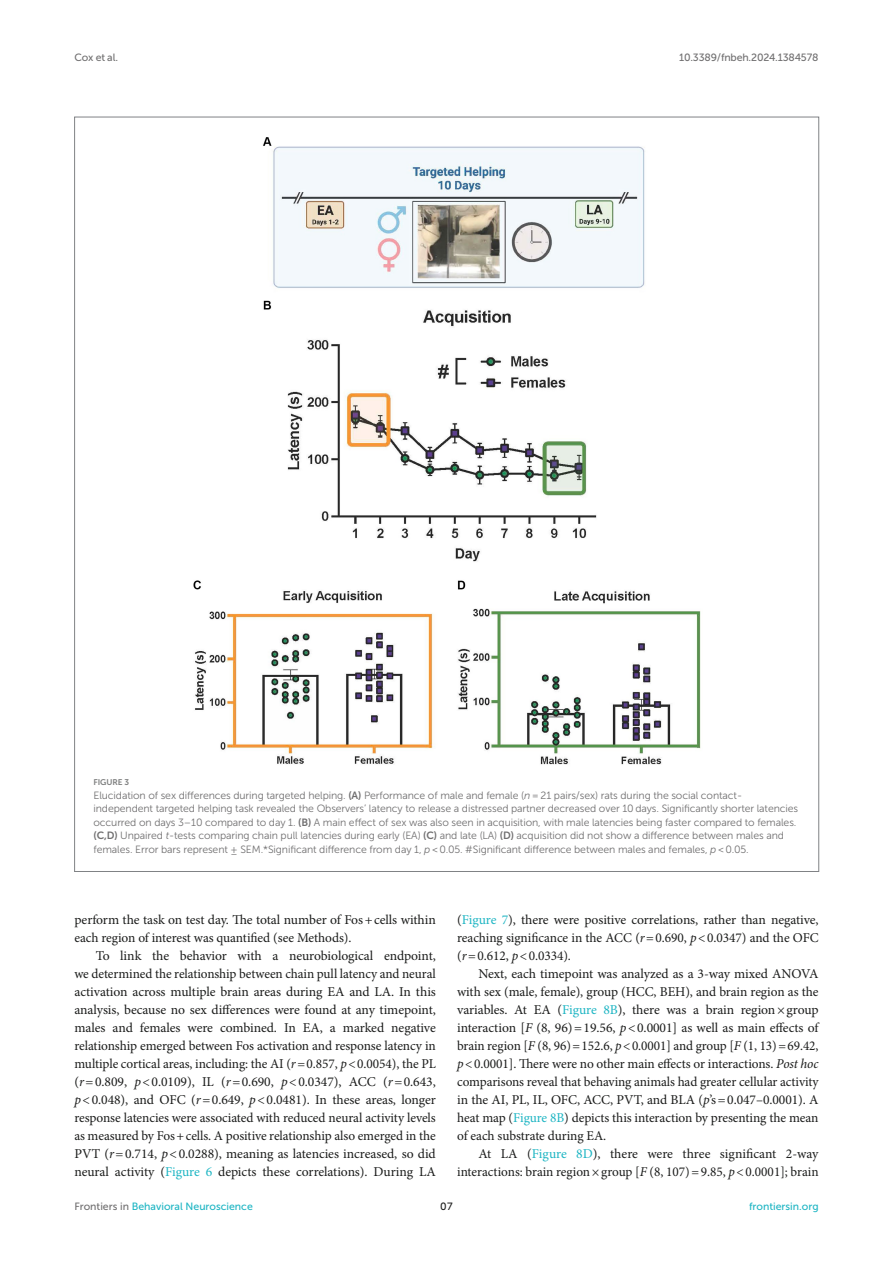
<style>
.page{position:relative;width:893px;height:1263px;background:#fff}
.page>*{position:absolute;margin:0;border:0;box-sizing:border-box;transform-origin:0 0}
.TEXT{font:13.5px/18px "Minion Pro";letter-spacing:-.005em;color:#1b1c1b;text-align:justify}
.TEXT_FLUSH{font:13.5px/18px "Minion Pro";letter-spacing:-.005em;color:#1b1c1b}
.FIG_LEG{font:10.5px/13.5px "Museo Sans 300";letter-spacing:-.01em;color:#706f70}
.t1{font:10.5px "Museo Sans 500";color:#1db5c3}
.t2{font:10.5px "Museo Sans 500";letter-spacing:-.015em;color:#706f70}
.t3{font:10.5px "Museo Sans 500";color:#1b1c1b}
.FIG_HD{font:8.25px "Museo Sans 700";letter-spacing:-.01em;color:#7e7f7f}
.s1{font-family:"Museo Sans 700"}
.s2{font-style:italic}
.s3{color:#1db5c3}
.s4{color:#706f70}
</style>
<div class="page">
<img style="left:193px;top:137px;width:508px;height:628px">
<p class="t2" style="left:74px;top:51px;width:45px">Cox et al.</p>
<p class="t2" style="left:679px;top:51px;width:141px">10.3389/fnbeh.2024.1384578</p>
<p class="FIG_HD" style="left:94px;top:778px;width:37px">FIGURE 3</p>
<p class="FIG_LEG" style="left:94px;top:788px;width:706px">Elucidation of sex differences during targeted helping. <span class="s1">(A)</span> Performance of male and female (<span class="s2">n</span> = 21 pairs/sex) rats during the social contact&shy;independent targeted helping task revealed the Observers’ latency to release a distressed partner decreased over 10 days. Significantly shorter latencies occurred on days 3–10 compared to day 1. <span class="s1">(B)</span> A main effect of sex was also seen in acquisition, with male latencies being faster compared to females. <span class="s1">(C,D)</span> Unpaired <span class="s2">t</span>-tests comparing chain pull latencies during early (EA) <span class="s1">(C)</span> and late (LA) <span class="s1">(D)</span> acquisition did not show a difference between males and females. Error bars represent ± SEM.*Significant difference from day 1, <span class="s2">p</span> &lt; 0.05. #Significant difference between males and females, <span class="s2">p</span> &lt; 0.05.</p>
<p class="TEXT_FLUSH" style="left:74px;top:911px;width:363px">perform the task on test day. The total number of Fos+cells within each region of interest was quantified (see Methods).</p>
<p class="TEXT" style="left:74px;top:947px;width:363px;text-indent:21px">To link the behavior with a neurobiological endpoint, we determined the relationship between chain pull latency and neural activation across multiple brain areas during EA and LA. In this analysis, because no sex differences were found at any timepoint, males and females were combined. In EA, a marked negative relationship emerged between Fos activation and response latency in multiple cortical areas, including: the AI (<span class="s2">r</span>=0.857, <span class="s2">p</span>&lt;0.0054), the PL (<span class="s2">r</span>=0.809, <span class="s2">p</span>&lt;0.0109), IL (<span class="s2">r</span>=0.690, <span class="s2">p</span>&lt;0.0347), ACC (<span class="s2">r</span>=0.643, <span class="s2">p</span>&lt;0.048), and OFC (<span class="s2">r</span>=0.649, <span class="s2">p</span>&lt;0.0481). In these areas, longer response latencies were associated with reduced neural activity levels as measured by Fos+cells. A positive relationship also emerged in the PVT (<span class="s2">r</span>=0.714, <span class="s2">p</span>&lt;0.0288), meaning as latencies increased, so did neural activity (<span class="s3">Figure 6</span> depicts these correlations). During LA</p>
<p class="TEXT" style="left:457px;top:911px;width:363px">(<span class="s3">Figure 7</span>), there were positive correlations, rather than negative, reaching significance in the ACC (<span class="s2">r</span>=0.690, <span class="s2">p</span>&lt;0.0347) and the OFC (<span class="s2">r</span>=0.612, <span class="s2">p</span>&lt;0.0334).</p>
<p class="TEXT" style="left:457px;top:965px;width:363px;text-indent:21px">Next, each timepoint was analyzed as a 3-way mixed ANOVA with sex (male, female), group (HCC, BEH), and brain region as the variables. At EA (<span class="s3">Figure 8B</span>), there was a brain region×group interaction [<span class="s2">F</span> (8, 96)=19.56, <span class="s2">p</span>&lt;0.0001] as well as main effects of brain region [<span class="s2">F</span> (8, 96)=152.6, <span class="s2">p</span>&lt;0.0001] and group [<span class="s2">F</span> (1, 13)=69.42, <span class="s2">p</span>&lt;0.0001]. There were no other main effects or interactions. <span class="s2">Post hoc </span>comparisons reveal that behaving animals had greater cellular activity in the AI, PL, IL, OFC, ACC, PVT, and BLA (<span class="s2">p</span>’s=0.047–0.0001). A heat map (<span class="s3">Figure 8B</span>) depicts this interaction by presenting the mean of each substrate during EA.</p>
<p class="TEXT" style="left:457px;top:1145px;width:363px;text-align:right">At LA (<span class="s3">Figure 8D</span>), there were three significant 2-way interactions: brain region×group [<span class="s2">F</span> (8, 107)=9.85, <span class="s2">p</span>&lt;0.0001]; brain</p>
<p class="t1" style="left:74px;top:1200px;width:180px"><span class="s4">Frontiers in</span> Behavioral Neuroscience</p>
<p class="t3" style="left:440px;top:1200px;width:14px">07</p>
<p class="t1" style="left:749px;top:1200px;width:71px">frontiersin.org</p>
</div>
